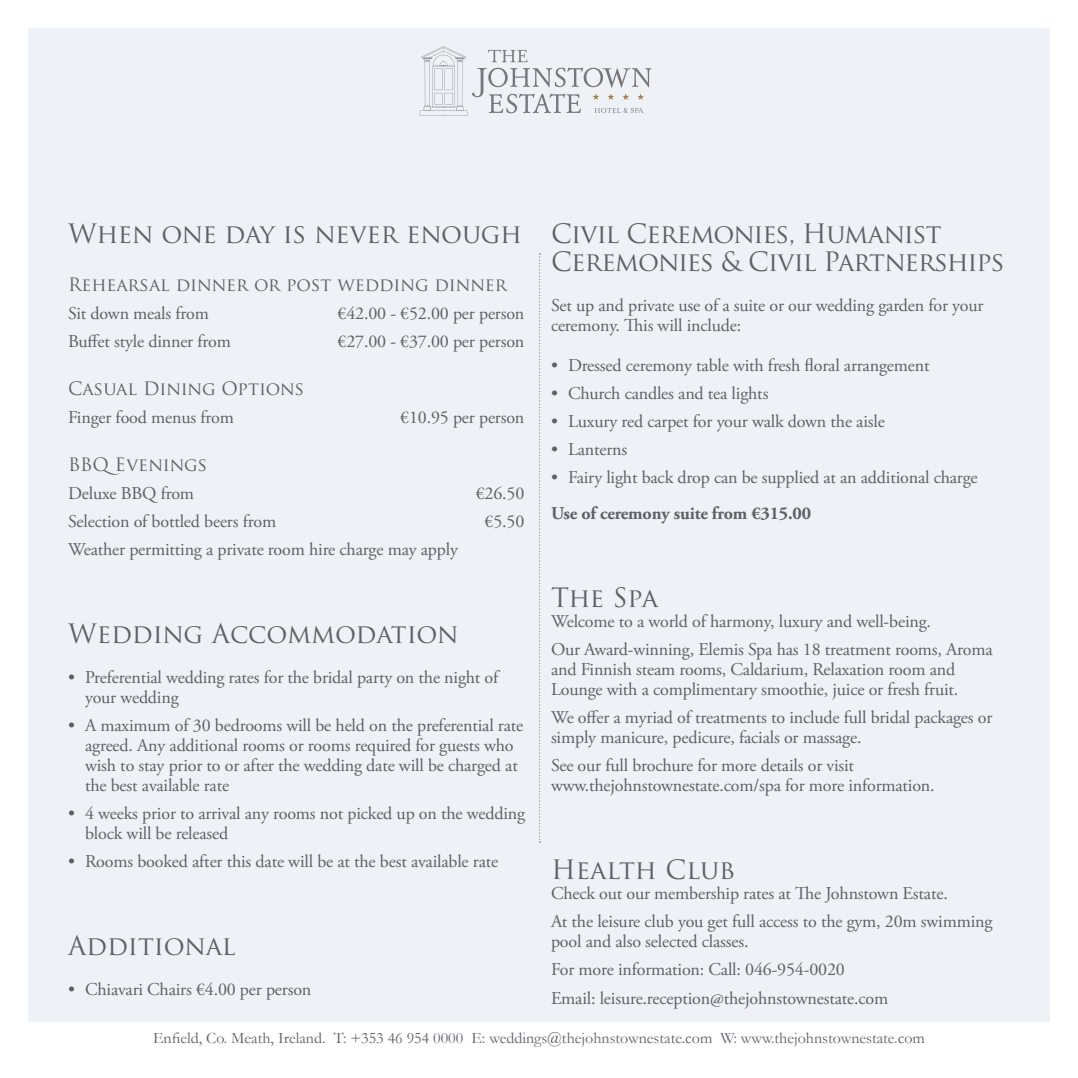
<style>
.page{position:relative;width:1078px;height:1078px;background:#fff}
.page>*{position:absolute;margin:0;border:0;box-sizing:border-box;transform-origin:0 0}
.t1{font:26px/28px "Trajan Pro";letter-spacing:-.03em;color:#5d6067}
.t2{font:26px "Trajan Pro";letter-spacing:-.01em;color:#5d6067}
.t3{font:26px "Trajan Pro";color:#5d6067}
.t4{font:18px/20px "Adobe Garamond Pro";letter-spacing:-.01em;color:#5d6067}
.t5{font:18px "Trajan Pro";letter-spacing:-.01em;color:#5d6067}
.t6{font:700 18px "Adobe Garamond Pro";letter-spacing:-.01em;color:#5d6067}
.t7{font:16px "Garamond";color:#5d6067}
</style>
<div class="page">
<div style="left:28px;top:28px;width:1021px;height:993px;background:#eef2f6"></div>
<svg style="left:419px;top:46px;width:232px;height:69px"></svg>
<svg style="left:539px;top:253px;width:1px;height:589px"></svg>
<p class="t2" style="left:68px;top:217px;width:455px">When one day is never enough</p>
<p class="t5" style="left:68px;top:273px;width:440px">Rehearsal dinner or post wedding dinner</p>
<p class="t4" style="left:68px;top:304px;width:142px">Sit down meals from</p>
<p class="t4" style="left:337px;top:304px;width:188px">€42.00 - €52.00 per person</p>
<p class="t4" style="left:68px;top:332px;width:164px">Buffet style dinner from</p>
<p class="t4" style="left:337px;top:332px;width:188px">€27.00 - €37.00 per person</p>
<p class="t5" style="left:68px;top:377px;width:238px">Casual Dining Options</p>
<p class="t4" style="left:68px;top:408px;width:167px">Finger food menus from</p>
<p class="t4" style="left:400px;top:408px;width:126px">€10.95 per person</p>
<p class="t5" style="left:68px;top:453px;width:141px">BBQEvenings</p>
<p class="t4" style="left:68px;top:484px;width:127px">Deluxe BBQ from</p>
<p class="t4" style="left:475px;top:484px;width:50px">€26.50</p>
<p class="t4" style="left:68px;top:512px;width:209px">Selection of bottled beers from</p>
<p class="t4" style="left:484px;top:512px;width:41px">€5.50</p>
<p class="t4" style="left:68px;top:540px;width:391px">Weather permitting a private room hire charge may apply</p>
<p class="t1" style="left:551px;top:219px;width:455px">Civil Ceremonies, Humanist<br>Ceremonies &amp; Civil Partnerships</p>
<p class="t4" style="left:551px;top:296px;width:434px">Set up and private use of a suite or our wedding garden for your ceremony. This will include:</p>
<p class="t4" style="left:551px;top:356px;width:380px">• Dressed ceremony table with fresh floral arrangement</p>
<p class="t4" style="left:551px;top:384px;width:219px">• Church candles and tea lights</p>
<p class="t4" style="left:551px;top:412px;width:335px">• Luxury red carpet for your walk down the aisle</p>
<p class="t4" style="left:551px;top:440px;width:78px">• Lanterns</p>
<p class="t4" style="left:551px;top:468px;width:428px">• Fairy light back drop can be supplied at an additional charge</p>
<p class="t6" style="left:551px;top:503px;width:261px">Use of ceremony suite from €315.00</p>
<p class="t1" style="left:551px;top:583px;width:108px">The Spa</p>
<p class="t4" style="left:551px;top:612px;width:381px">Welcome to a world of harmony, luxury and well-being.</p>
<p class="t4" style="left:551px;top:640px;width:443px">Our Award-winning, Elemis Spa has 18 treatment rooms, Aroma and Finnish steam rooms, Caldarium, Relaxation room and<br>Lounge with a complimentary smoothie, juice or fresh fruit.</p>
<p class="t4" style="left:551px;top:708px;width:443px">We offer a myriad of treatments to include full bridal packages or simply manicure, pedicure, facials or massage.</p>
<p class="t4" style="left:551px;top:756px;width:304px">See our full brochure for more details or visit</p>
<p class="t4" style="left:551px;top:776px;width:385px">www.thejohnstownestate.com/spa for more information.</p>
<p class="t2" style="left:68px;top:617px;width:392px">Wedding Accommodation</p>
<p class="t4" style="left:85px;top:668px;width:415px;text-indent:-17px">• Preferential wedding rates for the bridal party on the night of your wedding</p>
<p class="t4" style="left:85px;top:716px;width:439px;text-indent:-17px">• A maximum of 30 bedrooms will be held on the preferential rate agreed. Any additional rooms or rooms required for guests who wish to stay prior to or after the wedding date will be charged at the best available rate</p>
<p class="t4" style="left:85px;top:804px;width:441px;text-indent:-17px">• 4 weeks prior to arrival any rooms not picked up on the wedding block will be released</p>
<p class="t4" style="left:68px;top:852px;width:431px">• Rooms booked after this date will be at the best available rate</p>
<p class="t3" style="left:551px;top:853px;width:186px">Health Club</p>
<p class="t4" style="left:551px;top:884px;width:398px">Check out our membership rates at The Johnstown Estate.</p>
<p class="t4" style="left:551px;top:912px;width:443px">At the leisure club you get full access to the gym, 20m swimming pool and also selected classes.</p>
<p class="t4" style="left:551px;top:960px;width:295px">For more information: Call: 046-954-0020</p>
<p class="t4" style="left:551px;top:988px;width:338px">Email: leisure.reception@thejohnstownestate.com</p>
<p class="t7" style="left:153px;top:1028px;width:773px">Enfield, Co. Meath, Ireland. T: +353 46 954 0000 E: weddings@thejohnstownestate.com W: www.thejohnstownestate.com</p>
<p class="t3" style="left:68px;top:929px;width:169px">Additional</p>
<p class="t4" style="left:68px;top:980px;width:245px">• Chiavari Chairs €4.00 per person</p>
</div>
